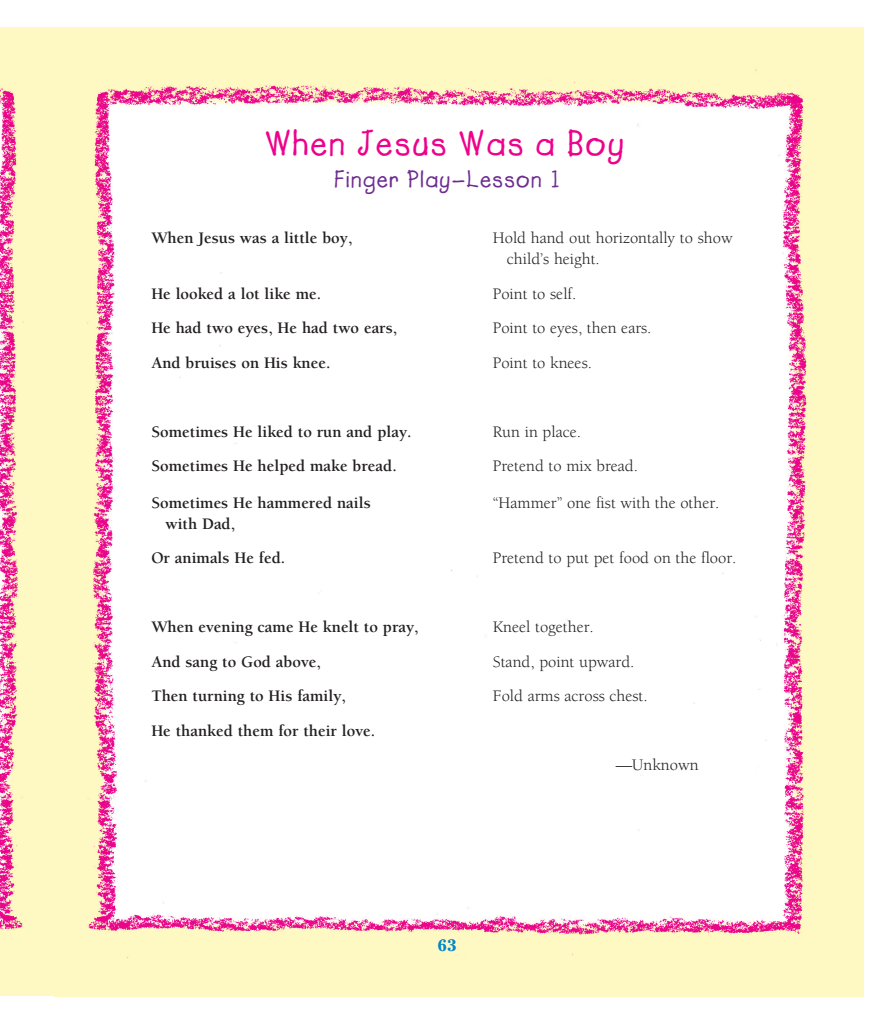
<style>
.page{position:relative;width:891px;height:1026px;background:#fff}
.page>*{position:absolute;margin:0;border:0;box-sizing:border-box;transform-origin:0 0}
._4__Activity_Days{font:36px "Lemonade ICG Bold";letter-spacing:.05em;color:#ed028c}
._4__Activity_Days-2{font:24px "Lemonade ICG Bold";letter-spacing:.05em;color:#6e2c91}
.Do_and_Say_Fingerpla{font:700 16.5px "Berkeley";color:#231f20}
.Do_and_Say_Fingerpla-2{font:16.5px/21px "Berkeley";color:#231f20}
.t1{font:700 16.5px "Cheltenham";color:#0086cc}
</style>
<div class="page">
<img style="left:0;top:27px;width:864px;height:970px">
<p class="_4__Activity_Days" style="left:265px;top:122px;width:361px">When Jesus Was a Boy</p>
<p class="_4__Activity_Days-2" style="left:334px;top:165px;width:228px">Finger Play—Lesson 1</p>
<p class="Do_and_Say_Fingerpla" style="left:151px;top:229px;width:203px">When Jesus was a little boy,</p>
<p class="Do_and_Say_Fingerpla-2" style="left:507px;top:228px;width:227px;text-indent:-14px">Hold hand out horizontally to show child’s height.</p>
<p class="Do_and_Say_Fingerpla" style="left:151px;top:285px;width:171px">He looked a lot like me.</p>
<p class="Do_and_Say_Fingerpla-2" style="left:493px;top:284px;width:85px">Point to self.</p>
<p class="Do_and_Say_Fingerpla" style="left:151px;top:319px;width:247px">He had two eyes, He had two ears,</p>
<p class="Do_and_Say_Fingerpla-2" style="left:493px;top:318px;width:160px">Point to eyes, then ears.</p>
<p class="Do_and_Say_Fingerpla" style="left:151px;top:354px;width:181px">And bruises on His knee.</p>
<p class="Do_and_Say_Fingerpla-2" style="left:493px;top:353px;width:101px">Point to knees.</p>
<p class="Do_and_Say_Fingerpla" style="left:151px;top:423px;width:262px">Sometimes He liked to run and play.</p>
<p class="Do_and_Say_Fingerpla-2" style="left:493px;top:422px;width:90px">Run in place.</p>
<p class="Do_and_Say_Fingerpla" style="left:151px;top:457px;width:247px">Sometimes He helped make bread.</p>
<p class="Do_and_Say_Fingerpla-2" style="left:493px;top:456px;width:147px">Pretend to mix bread.</p>
<p class="Do_and_Say_Fingerpla" style="left:151px;top:494px;width:221px">Sometimes He hammered nails</p>
<p class="Do_and_Say_Fingerpla-2" style="left:493px;top:492px;width:228px">“Hammer” one fist with the other.</p>
<p class="Do_and_Say_Fingerpla" style="left:165px;top:515px;width:71px">with Dad,</p>
<p class="Do_and_Say_Fingerpla" style="left:151px;top:549px;width:135px">Or animals He fed.</p>
<p class="Do_and_Say_Fingerpla-2" style="left:493px;top:548px;width:245px">Pretend to put pet food on the floor.</p>
<p class="Do_and_Say_Fingerpla" style="left:151px;top:618px;width:269px">When evening came He knelt to pray,</p>
<p class="Do_and_Say_Fingerpla-2" style="left:493px;top:617px;width:102px">Kneel together.</p>
<p class="Do_and_Say_Fingerpla" style="left:151px;top:653px;width:171px">And sang to God above,</p>
<p class="Do_and_Say_Fingerpla-2" style="left:493px;top:651px;width:143px">Stand, point upward.</p>
<p class="Do_and_Say_Fingerpla" style="left:151px;top:687px;width:196px">Then turning to His family,</p>
<p class="Do_and_Say_Fingerpla-2" style="left:493px;top:686px;width:156px">Fold arms across chest.</p>
<p class="Do_and_Say_Fingerpla" style="left:151px;top:722px;width:226px">He thanked them for their love.</p>
<p class="Do_and_Say_Fingerpla-2" style="left:616px;top:755px;width:84px">—Unknown</p>
<p class="t1" style="left:438px;top:936px;width:20px">63</p>
</div>
